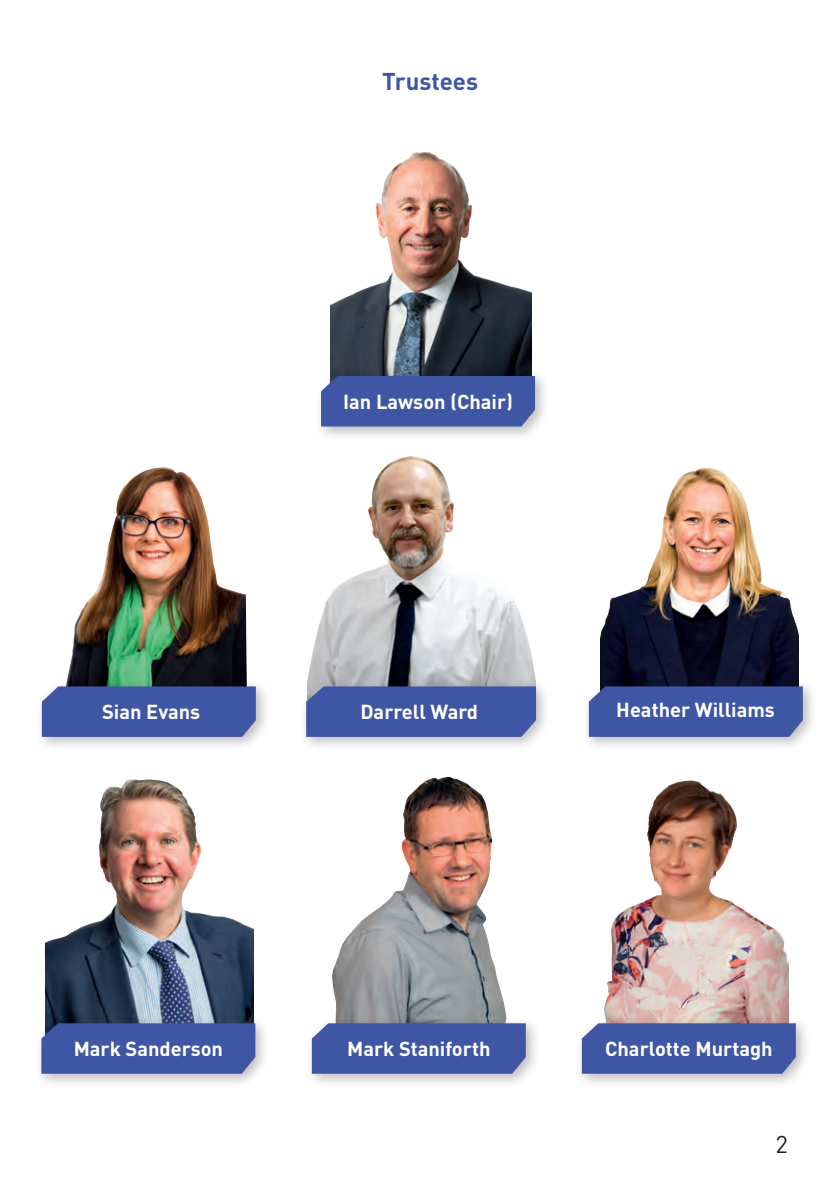
<style>
.page{position:relative;width:840px;height:1191px;background:#fff}
.page>*{position:absolute;margin:0;border:0;box-sizing:border-box;transform-origin:0 0}
.t1{font:700 24px "DINOT";color:#3f56a5}
.t2{font:24px "DINOT";color:#231f20}
.t3{font:700 20px "DINOT";color:#fff}
</style>
<div class="page">
<img style="left:600px;top:469px;width:198px;height:210px">
<img style="left:45px;top:779px;width:208px;height:237px">
<img style="left:604px;top:780px;width:183px;height:236px">
<img style="left:67px;top:467px;width:180px;height:212px">
<img style="left:307px;top:456px;width:228px;height:223px">
<img style="left:330px;top:153px;width:201px;height:216px">
<div style="left:35px;top:679px;width:235px;height:73px;background:#231f20;opacity:.3"></div>
<div style="left:42px;top:686px;width:214px;height:51px;background:#3f56a5"></div>
<div style="left:574px;top:1016px;width:236px;height:73px;background:#231f20;opacity:.3"></div>
<div style="left:581px;top:1023px;width:214px;height:50px;background:#3f56a5"></div>
<div style="left:299px;top:679px;width:251px;height:73px;background:#231f20;opacity:.3"></div>
<div style="left:306px;top:686px;width:229px;height:51px;background:#3f56a5"></div>
<div style="left:581px;top:679px;width:236px;height:73px;background:#231f20;opacity:.3"></div>
<div style="left:588px;top:686px;width:214px;height:51px;background:#3f56a5"></div>
<img style="left:332px;top:777px;width:175px;height:239px">
<div style="left:314px;top:369px;width:235px;height:73px;background:#231f20;opacity:.3"></div>
<div style="left:321px;top:376px;width:213px;height:50px;background:#3f56a5"></div>
<div style="left:34px;top:1016px;width:236px;height:73px;background:#231f20;opacity:.3"></div>
<div style="left:41px;top:1023px;width:214px;height:50px;background:#3f56a5"></div>
<div style="left:305px;top:1016px;width:235px;height:72px;background:#231f20;opacity:.3"></div>
<div style="left:311px;top:1023px;width:214px;height:50px;background:#3f56a5"></div>
<p class="t1" style="left:382px;top:63px;width:97px">Trustees</p>
<p class="t3" style="left:102px;top:696px;width:100px">Sian Evans</p>
<p class="t3" style="left:343px;top:386px;width:171px">Ian Lawson (Chair)</p>
<p class="t3" style="left:360px;top:696px;width:119px">Darrell Ward</p>
<p class="t3" style="left:616px;top:694px;width:160px">Heather Williams</p>
<p class="t3" style="left:74px;top:1033px;width:151px">Mark Sanderson</p>
<p class="t3" style="left:347px;top:1033px;width:145px">Mark Staniforth</p>
<p class="t3" style="left:604px;top:1033px;width:169px">Charlotte Murtagh</p>
<p class="t2" style="left:775px;top:1126px;width:14px">2</p>
</div>
